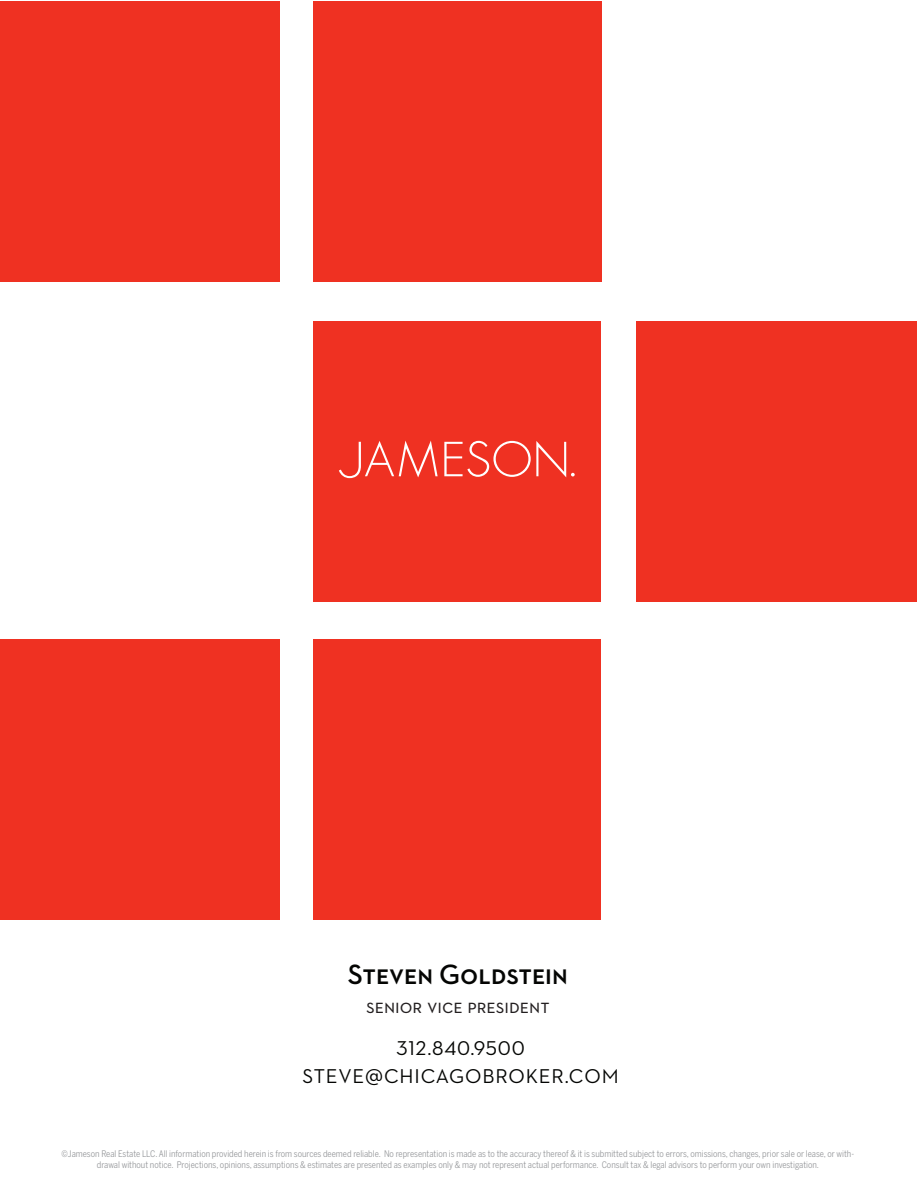
<style>
.page{position:relative;width:918px;height:1188px;background:#fff}
.page>*{position:absolute;margin:0;border:0;box-sizing:border-box;transform-origin:0 0}
.t1{font:600 28.5px "Neutraface 2 Text";color:#040503}
.t2{font:20.4px "Neutraface 2 Text";letter-spacing:.04em;color:#040503}
.t3{font:20.4px "Neutraface 2 Text";color:#231f20}
.t4{font:9px/10.8px "Benton Sans Condensed";color:#939598;text-align:center}
</style>
<div class="page">
<div style="left:636px;top:321px;width:281px;height:281px;background:#ef3122"></div>
<div style="left:313px;top:639px;width:288px;height:281px;background:#ef3122"></div>
<div style="left:0;top:639px;width:279px;height:281px;background:#ef3122"></div>
<div style="left:313px;top:321px;width:287px;height:281px;background:#ef3122"></div>
<svg style="left:444px;top:441px;width:131px;height:36px"></svg>
<svg style="left:339px;top:441px;width:99px;height:37px"></svg>
<div style="left:313px;top:2px;width:289px;height:280px;background:#ef3122"></div>
<div style="left:0;top:2px;width:280px;height:280px;background:#ef3122"></div>
<p class="t1" style="left:348px;top:956px;width:221px">Steven Goldstein</p>
<p class="t3" style="left:366px;top:993px;width:185px">senior vice president</p>
<p class="t2" style="left:396px;top:1035px;width:130px">312.840.9500</p>
<p class="t2" style="left:303px;top:1064px;width:318px">STEVE@CHICAGOBROKER.COM</p>
<p class="t4" style="left:62px;top:1148px;width:794px">©Jameson Real Estate LLC. All information provided herein is from sources deemed reliable. No representation is made as to the accuracy thereof &amp; it is submitted subject to errors, omissions, changes, prior sale or lease, or with&shy;drawal without notice. Projections, opinions, assumptions &amp; estimates are presented as examples only &amp; may not represent actual performance. Consult tax &amp; legal advisors to perform your own investigation.</p>
</div>
